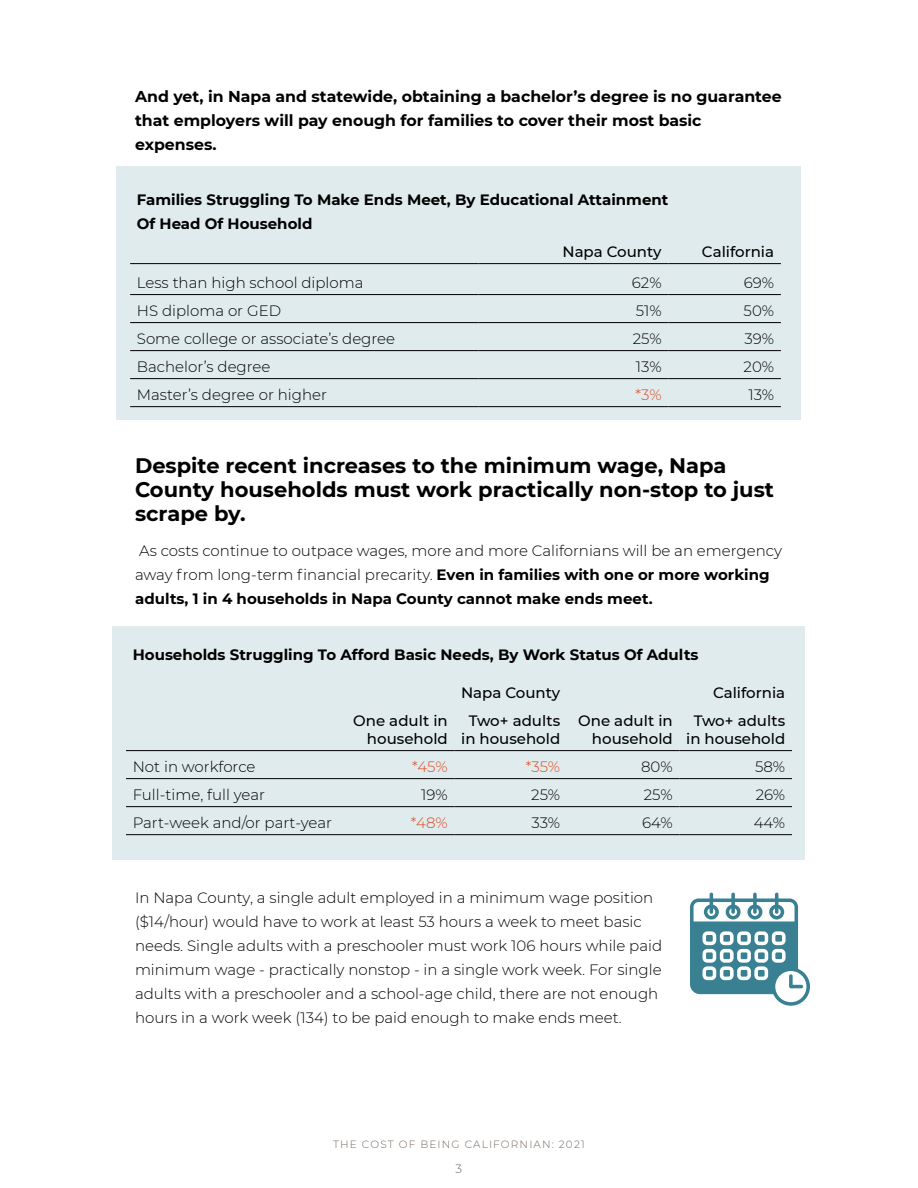
<style>
.page{position:relative;width:918px;height:1188px;background:#fff}
.page>*{position:absolute;margin:0;border:0;box-sizing:border-box;transform-origin:0 0}
.body{font:700 21px/24px "Montserrat";color:#000}
.body-2{font:700 15.75px/24px "Montserrat";color:#000}
.body-3{font:300 15px/24px "Montserrat";color:#000}
.tale_3{font:300 15px "Montserrat";color:#000}
.body-4{font:700 15px/24px "Montserrat";color:#000}
.table_2{font:500 15px/18px "Montserrat";color:#000;text-align:right}
.tale_3-2{font:300 15px "Montserrat";color:#dc4a20}
.t1{font:300 12px "Montserrat";color:#74665d}
.t2{font:300 10.5px "Montserrat";letter-spacing:.11em;color:#74665d}
.s1{font-weight:700}
</style>
<div class="page">
<div style="left:117px;top:167px;width:684px;height:253px;background:#e0ebed"></div>
<hr style="left:130px;top:263px;width:348px;height:1px;background:#000">
<hr style="left:478px;top:263px;width:190px;height:1px;background:#000">
<hr style="left:668px;top:263px;width:113px;height:1px;background:#000">
<hr style="left:130px;top:294px;width:348px;height:1px;background:#000">
<hr style="left:478px;top:294px;width:190px;height:1px;background:#000">
<hr style="left:668px;top:294px;width:113px;height:1px;background:#000">
<hr style="left:130px;top:322px;width:348px;height:1px;background:#000">
<hr style="left:478px;top:322px;width:190px;height:1px;background:#000">
<hr style="left:668px;top:322px;width:113px;height:1px;background:#000">
<hr style="left:130px;top:350px;width:348px;height:1px;background:#000">
<hr style="left:478px;top:350px;width:190px;height:1px;background:#000">
<hr style="left:668px;top:350px;width:113px;height:1px;background:#000">
<hr style="left:130px;top:378px;width:348px;height:1px;background:#000">
<hr style="left:478px;top:378px;width:190px;height:1px;background:#000">
<hr style="left:668px;top:378px;width:113px;height:1px;background:#000">
<hr style="left:130px;top:406px;width:348px;height:1px;background:#000">
<hr style="left:478px;top:406px;width:190px;height:1px;background:#000">
<hr style="left:668px;top:406px;width:113px;height:1px;background:#000">
<div style="left:112px;top:626px;width:694px;height:234px;background:#e0ebed"></div>
<hr style="left:126px;top:750px;width:216px;height:1px;background:#000">
<hr style="left:342px;top:750px;width:112px;height:1px;background:#000">
<hr style="left:454px;top:750px;width:113px;height:1px;background:#000">
<hr style="left:567px;top:750px;width:113px;height:1px;background:#000">
<hr style="left:680px;top:750px;width:112px;height:1px;background:#000">
<hr style="left:126px;top:778px;width:216px;height:1px;background:#000">
<hr style="left:342px;top:778px;width:112px;height:1px;background:#000">
<hr style="left:454px;top:778px;width:113px;height:1px;background:#000">
<hr style="left:567px;top:778px;width:113px;height:1px;background:#000">
<hr style="left:680px;top:778px;width:112px;height:1px;background:#000">
<hr style="left:126px;top:806px;width:216px;height:1px;background:#000">
<hr style="left:342px;top:806px;width:112px;height:1px;background:#000">
<hr style="left:454px;top:806px;width:113px;height:1px;background:#000">
<hr style="left:567px;top:806px;width:113px;height:1px;background:#000">
<hr style="left:680px;top:806px;width:112px;height:1px;background:#000">
<hr style="left:126px;top:834px;width:216px;height:1px;background:#000">
<hr style="left:342px;top:834px;width:112px;height:1px;background:#000">
<hr style="left:454px;top:834px;width:113px;height:1px;background:#000">
<hr style="left:567px;top:834px;width:113px;height:1px;background:#000">
<hr style="left:680px;top:834px;width:112px;height:1px;background:#000">
<svg style="left:690px;top:893px;width:120px;height:113px"></svg>
<p class="body-2" style="left:135px;top:83px;width:648px">And yet, in Napa and statewide, obtaining a bachelor’s degree is no guarantee that employers will pay enough for families to cover their most basic expenses.</p>
<p class="body-4" style="left:137px;top:187px;width:533px">Families Struggling To Make Ends Meet, By Educational Attainment<br>Of Head Of Household</p>
<p class="table_2" style="left:562px;top:242px;width:101px">Napa County</p>
<p class="table_2" style="left:702px;top:242px;width:74px">California</p>
<p class="tale_3" style="left:137px;top:272px;width:228px">Less than high school diploma</p>
<p class="tale_3" style="left:632px;top:272px;width:31px">62%</p>
<p class="tale_3" style="left:744px;top:272px;width:32px">69%</p>
<p class="tale_3" style="left:137px;top:300px;width:146px">HS diploma or GED</p>
<p class="tale_3" style="left:636px;top:300px;width:27px">51%</p>
<p class="tale_3" style="left:744px;top:300px;width:32px">50%</p>
<p class="tale_3" style="left:137px;top:328px;width:260px">Some college or associate’s degree</p>
<p class="tale_3" style="left:633px;top:328px;width:30px">25%</p>
<p class="tale_3" style="left:744px;top:328px;width:31px">39%</p>
<p class="tale_3" style="left:137px;top:356px;width:135px">Bachelor’s degree</p>
<p class="tale_3" style="left:636px;top:356px;width:27px">13%</p>
<p class="tale_3" style="left:744px;top:356px;width:32px">20%</p>
<p class="tale_3" style="left:137px;top:384px;width:192px">Master’s degree or higher</p>
<p class="tale_3-2" style="left:635px;top:384px;width:28px">*3%</p>
<p class="tale_3" style="left:748px;top:384px;width:27px">13%</p>
<p class="body" style="left:135px;top:452px;width:641px">Despite recent increases to the minimum wage, Napa<br>County households must work practically non-stop to just scrape by.</p>
<p class="body-3" style="left:135px;top:538px;width:648px">As costs continue to outpace wages, more and more Californians will be an emergency away from long-term financial precarity. <span class="s1">Even in families with one or more working adults, 1 in 4 households in Napa County cannot make ends meet.</span></p>
<p class="body-4" style="left:133px;top:642px;width:567px">Households Struggling To Afford Basic Needs, By Work Status Of Adults</p>
<p class="table_2" style="left:461px;top:683px;width:101px">Napa County</p>
<p class="table_2" style="left:713px;top:683px;width:74px">California</p>
<p class="table_2" style="left:353px;top:711px;width:96px">One adult in household</p>
<p class="table_2" style="left:461px;top:711px;width:101px;text-align:center">Two+ adults in household</p>
<p class="table_2" style="left:578px;top:711px;width:96px">One adult in household</p>
<p class="table_2" style="left:686px;top:711px;width:101px;text-align:center">Two+ adults in household</p>
<p class="tale_3" style="left:133px;top:756px;width:124px">Not in workforce</p>
<p class="tale_3-2" style="left:412px;top:756px;width:37px">*45%</p>
<p class="tale_3-2" style="left:526px;top:756px;width:36px">*35%</p>
<p class="tale_3" style="left:641px;top:756px;width:33px">80%</p>
<p class="tale_3" style="left:755px;top:756px;width:31px">58%</p>
<p class="tale_3" style="left:133px;top:784px;width:134px">Full-time, full year</p>
<p class="tale_3" style="left:421px;top:784px;width:28px">19%</p>
<p class="tale_3" style="left:531px;top:784px;width:30px">25%</p>
<p class="tale_3" style="left:644px;top:784px;width:30px">25%</p>
<p class="tale_3" style="left:756px;top:784px;width:31px">26%</p>
<p class="tale_3" style="left:133px;top:812px;width:201px">Part-week and/or part-year</p>
<p class="tale_3-2" style="left:411px;top:812px;width:38px">*48%</p>
<p class="tale_3" style="left:531px;top:812px;width:30px">33%</p>
<p class="tale_3" style="left:642px;top:812px;width:32px">64%</p>
<p class="tale_3" style="left:754px;top:812px;width:33px">44%</p>
<p class="body-3" style="left:135px;top:885px;width:529px">In Napa County, a single adult employed in a minimum wage position ($14/hour) would have to work at least 53 hours a week to meet basic needs. Single adults with a preschooler must work 106 hours while paid minimum wage - practically nonstop - in a single work week. For single adults with a preschooler and a school-age child, there are not enough hours in a work week (134) to be paid enough to make ends meet.</p>
<p class="t2" style="left:333px;top:1137px;width:253px">THE COST OF BEING CALIFORNIAN: 2021</p>
<p class="t1" style="left:456px;top:1161px;width:8px">3</p>
</div>
